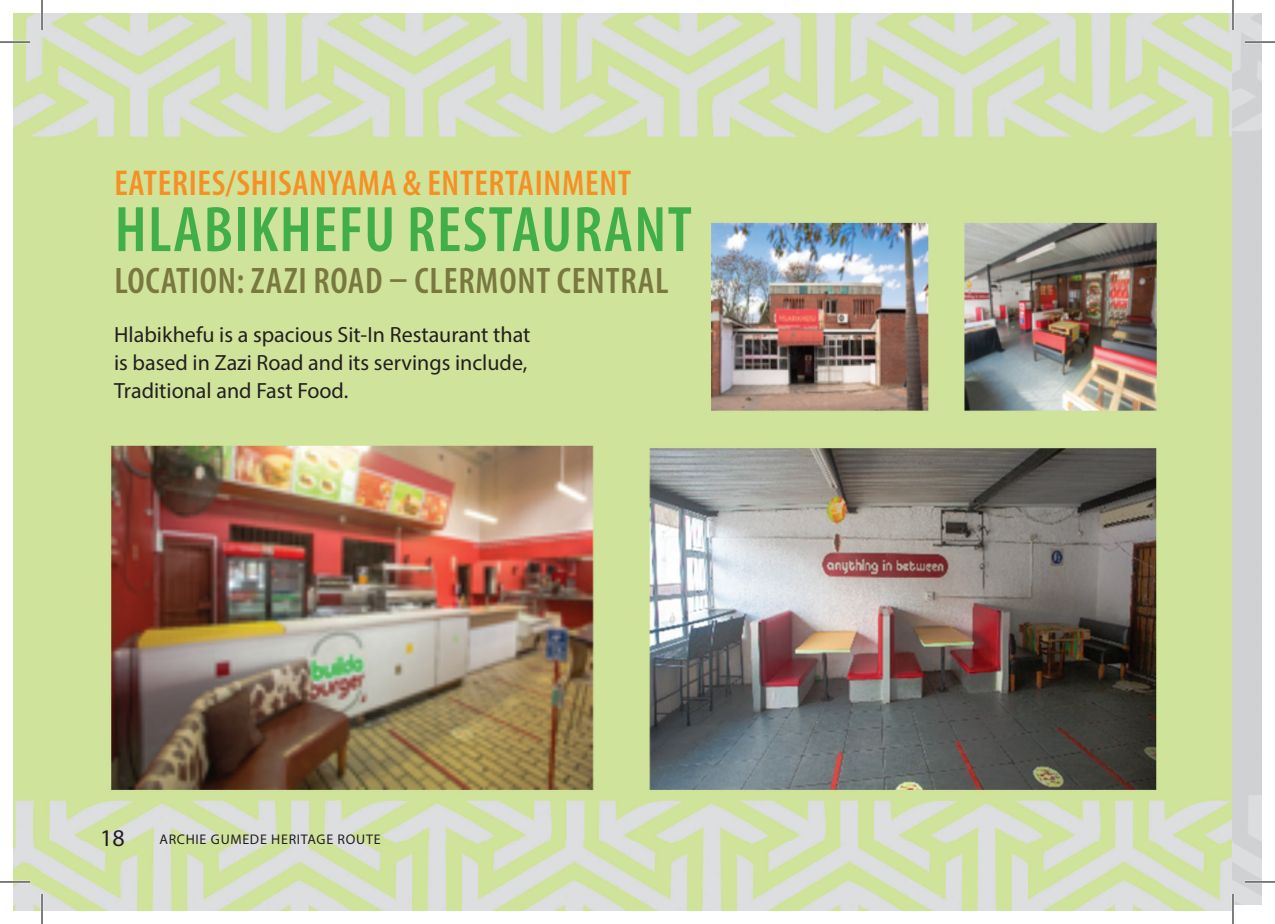
<style>
.page{position:relative;width:1275px;height:924px;background:#fff}
.page>*{position:absolute;margin:0;border:0;box-sizing:border-box;transform-origin:0 0}
.t1{font:600 condensed 64.8px "Myriad Pro";letter-spacing:.02em;color:#40ae49}
.t2{font:600 condensed 37px "Myriad Pro";letter-spacing:.02em;color:#797841}
.t3{font:600 condensed 36px "Myriad Pro";letter-spacing:.02em;color:#f69024}
.t4{font:24px "Myriad Pro";color:#231f20}
.t5{font:22px/28px "Myriad Pro";color:#231f20}
.t6{font:14px "Myriad Pro";letter-spacing:.05em;color:#231f20}
</style>
<div class="page">
<img style="left:14px;top:14px;width:1219px;height:895px">
<hr style="left:0;top:41px;width:30px;height:2px;background:#fff">
<hr style="left:0;top:880px;width:30px;height:2px;background:#fff">
<hr style="left:41px;top:0;width:2px;height:30px;background:#fff">
<hr style="left:41px;top:893px;width:2px;height:30px;background:#fff">
<hr style="left:1231px;top:0;width:3px;height:30px;background:#fff">
<hr style="left:1231px;top:893px;width:3px;height:30px;background:#fff">
<hr style="left:0;top:42px;width:30px;height:1px;background:#000">
<hr style="left:1245px;top:42px;width:30px;height:1px;background:#000">
<hr style="left:0;top:881px;width:30px;height:1px;background:#000">
<hr style="left:1245px;top:881px;width:30px;height:1px;background:#000">
<hr style="left:42px;top:0;width:1px;height:30px;background:#000">
<hr style="left:42px;top:893px;width:1px;height:30px;background:#000">
<hr style="left:1232px;top:0;width:1px;height:30px;background:#000">
<hr style="left:1232px;top:893px;width:1px;height:30px;background:#000">
<h3 class="t3" style="left:114px;top:164px;width:518px">EATERIES/SHISANYAMA &amp; ENTERTAINMENT</h3>
<h1 class="t1" style="left:115px;top:194px;width:579px">HLABIKHEFU RESTAURANT</h1>
<h2 class="t2" style="left:114px;top:261px;width:555px">LOCATION: ZAZI ROAD – CLERMONT CENTRAL</h2>
<p class="t5" style="left:114px;top:320px;width:418px">Hlabikhefu is a spacious Sit-In Restaurant that is based in Zazi Road and its servings include,<br>Traditional and Fast Food.</p>
<p class="t4" style="left:100px;top:822px;width:26px">18</p>
<p class="t6" style="left:159px;top:830px;width:223px">ARCHIE GUMEDE HERITAGE ROUTE</p>
</div>
